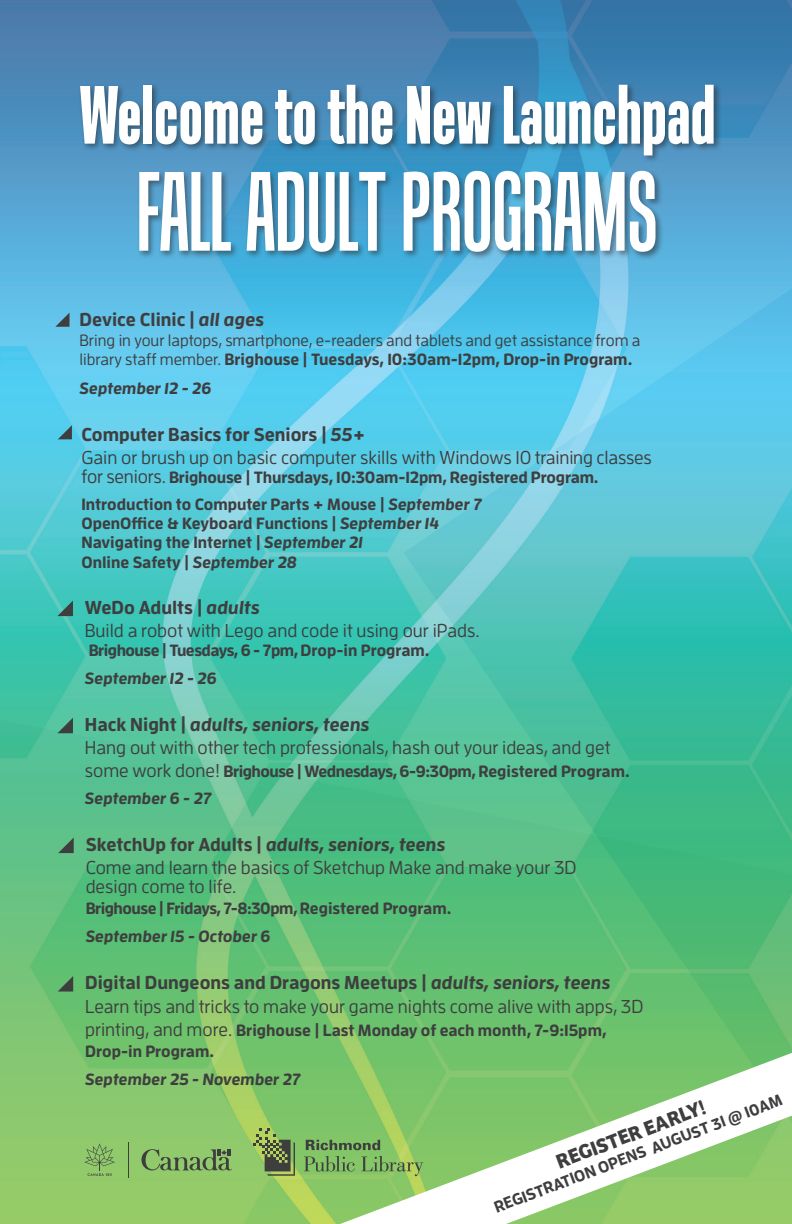
<style>
.page{position:relative;width:792px;height:1224px;background:#fff}
.page>*{position:absolute;margin:0;border:0;box-sizing:border-box;transform-origin:0 0}
.t1{font:110px "Tandelle";color:#fff}
.t2{font:700 80.4px "Tandelle";color:#fff}
.t3{font:700 21px "Bree";color:#3e3e3f}
.t4{font:500 18.6px/23.2px "Enzo OT";color:#3e3e3f}
.t5{font:700 18.6px "Enzo OT";color:#3e3e3f}
.t6{font:700 16.2px/19.6px "Enzo OT";letter-spacing:-.005em;color:#3e3e3f}
.t7{font:700 16.2px "Enzo OT";letter-spacing:-.03em;color:#3e3e3f}
.t8{font:500 16.2px/19px "Enzo OT";color:#3e3e3f}
.t9{font:italic 700 16.2px "Enzo OT";color:#3e3e3f}
.t10{font:700 16px "Enzo OT";color:#3e3e3f}
.s1{font-style:italic}
.s2{font-weight:700}
.s3{font-weight:500;font-size:18.6px}
.s4{font-weight:700;font-style:italic}
</style>
<div class="page">
<img style="left:0;top:0;width:792px;height:1224px">
<div style="left:78px;top:83px;width:644px;height:177px;background:#231f20;opacity:.5"></div>
<svg style="left:55px;top:313px;width:15px;height:14px"></svg>
<svg style="left:57px;top:718px;width:16px;height:15px"></svg>
<svg style="left:57px;top:601px;width:16px;height:15px"></svg>
<svg style="left:58px;top:425px;width:14px;height:14px"></svg>
<svg style="left:340px;top:1053px;width:452px;height:171px"></svg>
<svg style="left:306px;top:1140px;width:74px;height:10px"></svg>
<svg style="left:304px;top:1156px;width:51px;height:16px"></svg>
<svg style="left:361px;top:1156px;width:62px;height:20px"></svg>
<svg style="left:253px;top:1128px;width:42px;height:48px;background:#779254"></svg>
<svg style="left:141px;top:1149px;width:91px;height:22px;background:#78a05e"></svg>
<hr style="left:128px;top:1142px;width:1px;height:35px;background:#3e3e3f">
<svg style="left:84px;top:1143px;width:31px;height:33px"></svg>
<svg style="left:58px;top:976px;width:15px;height:16px"></svg>
<svg style="left:58px;top:838px;width:16px;height:15px"></svg>
<p class="t2" style="left:79px;top:69px;width:638px">Welcome to the New Launchpad</p>
<p class="t1" style="left:137px;top:149px;width:523px">FALL ADULT PROGRAMS</p>
<p class="t5" style="left:80px;top:308px;width:186px">Device Clinic <span class="s1">| all ages</span></p>
<p class="t8" style="left:80px;top:330px;width:562px">Bring in your laptops, smartphone, e-readers and tablets and get assistance from a library staff member. <span class="s2">Brighouse | Tuesdays, 10:30am-12pm, Drop-in Program.</span></p>
<p class="t9" style="left:80px;top:378px;width:133px">September 12 - 26</p>
<p class="t5" style="left:81px;top:422px;width:285px">Computer Basics for Seniors <span class="s1">| 55+</span></p>
<p class="t4" style="left:81px;top:445px;width:572px">Gain or brush up on basic computer skills with Windows 10 training classes</p>
<p class="t6" style="left:81px;top:467px;width:519px"><span class="s3">for seniors.</span> Brighouse | Thursdays, 10:30am-12pm, Registered Program.</p>
<p class="t6" style="left:81px;top:494px;width:402px">Introduction to Computer Parts + Mouse <span class="s1">| September 7</span></p>
<p class="t6" style="left:81px;top:513px;width:360px">OpenOffice &amp; Keyboard Functions <span class="s1">| September 14<br></span>Navigating the Internet <span class="s1">| September 21</span></p>
<p class="t6" style="left:81px;top:552px;width:217px">Online Safety <span class="s1">| September 28</span></p>
<p class="t4" style="left:85px;top:596px;width:396px"><span class="s2">WeDo Adults</span> <span class="s4">| adults<br></span>Build a robot with Lego and code it using our iPads.</p>
<p class="t7" style="left:89px;top:640px;width:342px">Brighouse | Tuesdays, 6 - 7pm, Drop-in Program.</p>
<p class="t9" style="left:85px;top:669px;width:133px">September 12 - 26</p>
<p class="t4" style="left:85px;top:713px;width:527px"><span class="s2">Hack Night</span> <span class="s4">| adults, seniors, teens<br></span>Hang out with other tech professionals, hash out your ideas, and get</p>
<p class="t7" style="left:85px;top:761px;width:546px"><span class="s3">some work done!</span> Brighouse | Wednesdays, 6-9:30pm, Registered Program.</p>
<p class="t9" style="left:85px;top:789px;width:128px">September 6 - 27</p>
<p class="t4" style="left:86px;top:833px;width:492px"><span class="s2">SketchUp for Adults</span> <span class="s4">| adults, seniors, teens<br></span>Come and learn the basics of Sketchup Make and make your 3D</p>
<p class="t4" style="left:86px;top:875px;width:152px">design come to life.</p>
<p class="t7" style="left:86px;top:898px;width:367px">Brighouse | Fridays, 7-8:30pm, Registered Program.</p>
<p class="t9" style="left:86px;top:927px;width:186px">September 15 - October 6</p>
<p class="t4" style="left:85px;top:971px;width:560px"><span class="s2">Digital Dungeons and Dragons Meetups</span> <span class="s4">| adults, seniors, teens<br></span>Learn tips and tricks to make your game nights come alive with apps, 3D</p>
<p class="t6" style="left:85px;top:1019px;width:523px;line-height:21px"><span class="s3">printing, and more.</span> Brighouse | Last Monday of each month, 7-9:15pm,<br>Drop-in Program.</p>
<p class="t9" style="left:85px;top:1069px;width:217px">September 25 - November 27</p>
<p class="t10" style="left:491px;top:1199px;width:308px;rotate:-21deg">REGISTRATION OPENS AUGUST 31 @ 10AM</p>
<p class="t3" style="left:553px;top:1151px;width:160px;rotate:-21deg">REGISTER EARLY!</p>
</div>
